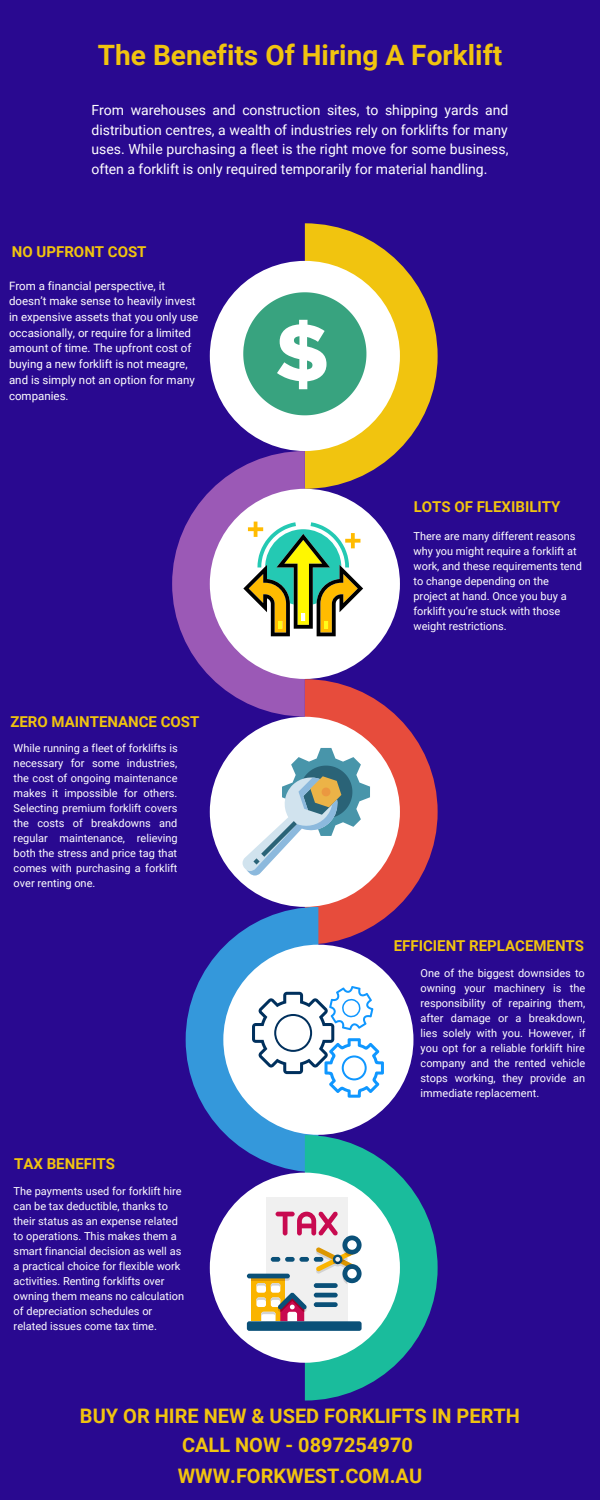
<style>
.page{position:relative;width:600px;height:1500px;background:#290990}
.page>*{position:absolute;margin:0;border:0;box-sizing:border-box;transform-origin:0 0}
.t1{font:700 28.1px "Roboto";color:#f1c40f}
.t2{font:700 20px/29.8px "Roboto";color:#f1c40f;text-align:center}
.t3{font:700 15px "Roboto";color:#f1c40f}
.t4{font:14px/19.5px "Roboto";color:#fff;text-align:justify}
.t5{font:11.5px/15.7px "Roboto";color:#fff}
.t6{font:11px/15px "Roboto";color:#fff}
</style>
<div class="page">
<svg style="left:172px;top:223px;width:266px;height:1178px"></svg>
<div style="left:314px;top:1283px;width:24px;height:5px;background:#0a5078;border-radius:2px"></div>
<hr style="left:314px;top:1293px;width:24px;height:4px;background:#0a5078;border-radius:2px">
<div style="left:314px;top:1302px;width:24px;height:5px;background:#0a5078;border-radius:2px"></div>
<h1 class="t1" style="left:98px;top:35px;width:406px">The Benefits Of Hiring A Forklift</h1>
<p class="t4" style="left:92px;top:100px;width:418px">From warehouses and construction sites, to shipping yards and distribution centres, a wealth of industries rely on forklifts for many uses. While purchasing a fleet is the right move for some business, often a forklift is only required temporarily for material handling.</p>
<h3 class="t3" style="left:12px;top:241px;width:136px">NO UPFRONT COST</h3>
<p class="t5" style="left:9px;top:277px;width:191px">From a financial perspective, it doesn’t make sense to heavily invest in expensive assets that you only use occasionally, or require for a limited amount of time. The upfront cost of buying a new forklift is not meagre, and is simply not an option for many companies.</p>
<h3 class="t3" style="left:10px;top:711px;width:191px">ZERO MAINTENANCE COST</h3>
<p class="t6" style="left:14px;top:740px;width:166px;text-align:justify">While running a fleet of forklifts is necessary for some industries, the cost of ongoing maintenance makes it impossible for others.<br>Selecting premium forklift covers the costs of breakdowns and regular maintenance, relieving both the stress and price tag that comes with purchasing a forklift over renting one.</p>
<h3 class="t3" style="left:14px;top:1153px;width:102px">TAX BENEFITS</h3>
<p class="t6" style="left:14px;top:1183px;width:172px">The payments used for forklift hire can be tax deductible, thanks to their status as an expense related to operations. This makes them a smart financial decision as well as a practical choice for flexible work activities. Renting forklifts over owning them means no calculation of depreciation schedules or related issues come tax time.</p>
<h3 class="t3" style="left:414px;top:496px;width:148px">LOTS OF FLEXIBILITY</h3>
<p class="t6" style="left:413px;top:529px;width:170px">There are many different reasons why you might require a forklift at work, and these requirements tend to change depending on the project at hand. Once you buy a forklift you’re stuck with those weight restrictions.</p>
<h3 class="t3" style="left:394px;top:935px;width:192px">EFFICIENT REPLACEMENTS</h3>
<p class="t6" style="left:421px;top:965px;width:166px;text-align:justify">One of the biggest downsides to owning your machinery is the responsibility of repairing them, after damage or a breakdown, lies solely with you. However, if you opt for a reliable forklift hire company and the rented vehicle stops working, they provide an immediate replacement.</p>
<h2 class="t2" style="left:80px;top:1400px;width:442px">BUY OR HIRE NEW &amp; USED FORKLIFTS IN PERTH<br>CALL NOW - 0897254970<br>WWW.FORKWEST.COM.AU</h2>
</div>
